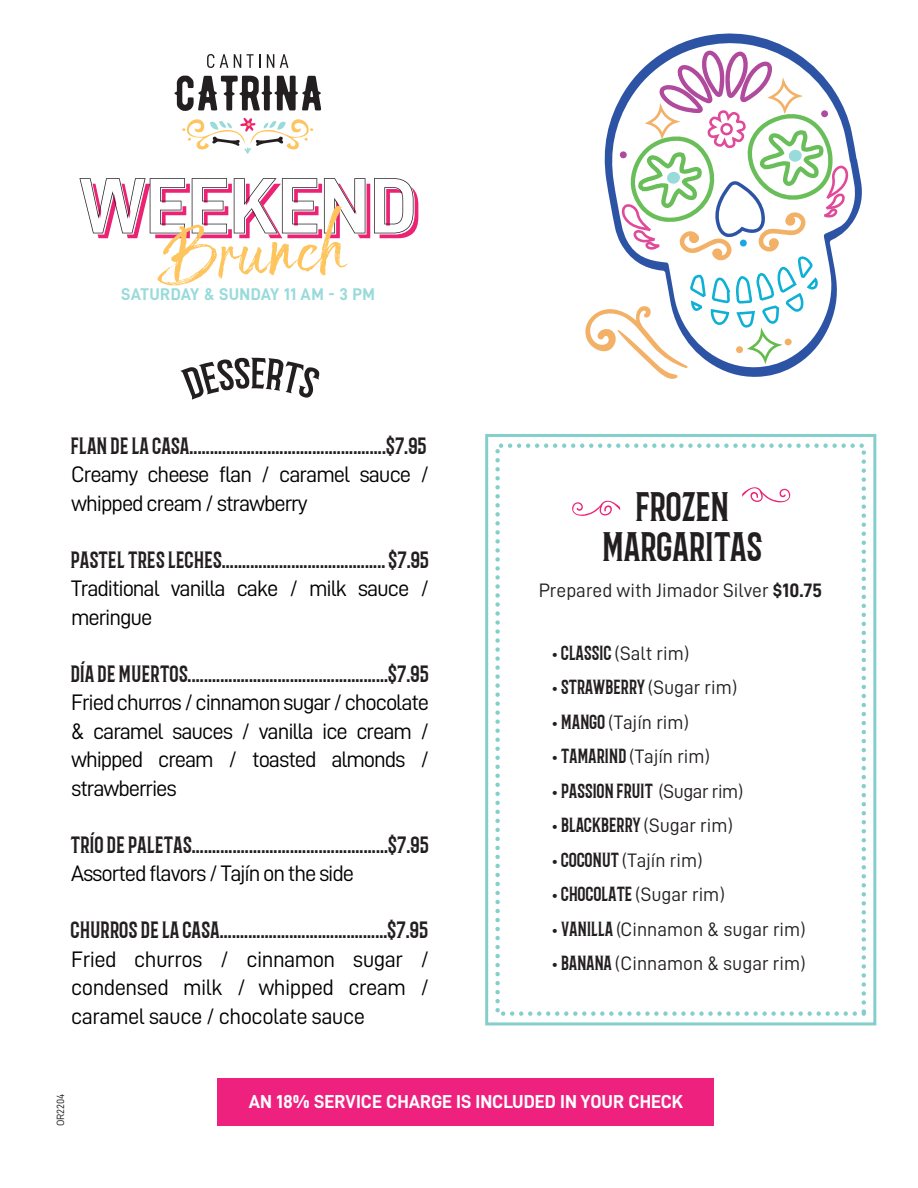
<style>
.page{position:relative;width:918px;height:1188px;background:#fff}
.page>*{position:absolute;margin:0;border:0;box-sizing:border-box;transform-origin:0 0}
.t1{font:79.05px "D DIN Bold";color:#ec2275}
.t2{font:70.05px "Spoiled";color:#fec55e}
.t3{font:39.3px/39.3px "Barbaro";letter-spacing:-.01em;color:#231f20;text-align:center}
.t4{font:22.5px "Barbaro";color:#231f20}
.t5{font:22.5px/28.5px "D DIN";letter-spacing:-.05em;color:#000001}
.t6{font:19.5px "D DIN";color:#231f20}
.t7{font:19.5px "Barbaro";letter-spacing:-.005em;color:#231f20}
.t8{font:18.75px "D DIN Bold";color:#fff}
.t9{font:16.95px "D DIN Bold";letter-spacing:.025em;color:#99dada}
.t10{font:10.5px "D DIN";color:#231f20}
.s1{font-family:"D DIN Bold"}
.s2{font-family:"Myriad Pro"}
.s3{font-family:"Barbaro"}
.s4{font-family:"D DIN"}
</style>
<div class="page">
<div style="left:217px;top:1078px;width:497px;height:48px;background:#ee217f"></div>
<svg style="left:174px;top:76px;width:147px;height:78px"></svg>
<svg style="left:207px;top:54px;width:7px;height:14px"></svg>
<svg style="left:220px;top:54px;width:8px;height:14px"></svg>
<svg style="left:234px;top:54px;width:7px;height:14px"></svg>
<svg style="left:247px;top:54px;width:13px;height:14px"></svg>
<svg style="left:267px;top:54px;width:7px;height:14px"></svg>
<svg style="left:280px;top:54px;width:8px;height:14px"></svg>
<svg style="left:79px;top:178px;width:106px;height:55px"></svg>
<svg style="left:192px;top:178px;width:35px;height:55px"></svg>
<svg style="left:234px;top:178px;width:83px;height:55px"></svg>
<svg style="left:324px;top:178px;width:41px;height:55px"></svg>
<svg style="left:374px;top:178px;width:40px;height:55px"></svg>
<svg style="left:667px;top:33px;width:195px;height:195px"></svg>
<svg style="left:585px;top:50px;width:263px;height:329px"></svg>
<svg style="left:742px;top:487px;width:49px;height:16px"></svg>
<svg style="left:572px;top:500px;width:48px;height:16px"></svg>
<svg style="left:180px;top:358px;width:140px;height:42px"></svg>
<div style="left:485px;top:434px;width:391px;height:591px;border:3px solid #84cfcc"></div>
<div style="left:495px;top:443px;width:371px;height:573px;border:4px dashed #84cfcc"></div>
<h1 class="t1" style="left:85px;top:167px;width:339px">WEEKEND</h1>
<h2 class="t2" style="left:160px;top:214px;width:183px;rotate:-4deg">Brunch</h2>
<p class="t9" style="left:121px;top:285px;width:255px">SATURDAY &amp; SUNDAY 11 AM - 3 PM</p>
<p class="t4" style="left:71px;top:430px;width:358px">FLAN DE LA CASA................................................$7.95</p>
<p class="t5" style="left:71px;top:460px;width:360px">Creamy cheese flan / caramel sauce / whipped cream / strawberry</p>
<p class="t4" style="left:71px;top:544px;width:360px">PASTEL TRES LECHES........................................ $7.95</p>
<p class="t5" style="left:71px;top:574px;width:360px">Traditional vanilla cake / milk sauce / meringue</p>
<p class="t4" style="left:71px;top:658px;width:360px">DÍA DE MUERTOS.................................................$7.95</p>
<p class="t5" style="left:71px;top:688px;width:360px;text-align:justify">Fried churros / cinnamon sugar / chocolate &amp; caramel sauces / vanilla ice cream / whipped cream / toasted almonds / strawberries</p>
<p class="t4" style="left:71px;top:829px;width:360px">TRÍO DE PALETAS................................................$7.95</p>
<p class="t5" style="left:71px;top:859px;width:285px">Assorted flavors / Tajín on the side</p>
<p class="t4" style="left:71px;top:915px;width:359px">CHURROS DE LA CASA.........................................$7.95</p>
<p class="t5" style="left:71px;top:944px;width:360px;text-align:justify">Fried churros / cinnamon sugar / condensed milk / whipped cream / caramel sauce / chocolate sauce</p>
<h3 class="t3" style="left:603px;top:483px;width:162px">FROZEN<br>MARGARITAS</h3>
<p class="t6" style="left:539px;top:579px;width:285px">Prepared with Jimador Silver <span class="s1">$10.75</span></p>
<p class="t6" style="left:552px;top:642px;width:139px"><span class="s2">•</span> <span class="s3">CLASSIC</span> (Salt rim)</p>
<p class="t7" style="left:552px;top:674px;width:187px"><span class="s2">•</span> STRAWBERRY <span class="s4">(Sugar rim)</span></p>
<p class="t6" style="left:552px;top:711px;width:138px"><span class="s2">•</span> <span class="s3">MANGO</span> (Tajín rim)</p>
<p class="t6" style="left:552px;top:746px;width:160px"><span class="s2">•</span> <span class="s3">TAMARIND</span> (Tajín rim)</p>
<p class="t7" style="left:552px;top:778px;width:193px"><span class="s2">•</span> PASSION FRUIT <span class="s4">(Sugar rim)</span></p>
<p class="t7" style="left:552px;top:812px;width:182px"><span class="s2">•</span> BLACKBERRY <span class="s4">(Sugar rim)</span></p>
<p class="t6" style="left:552px;top:849px;width:152px"><span class="s2">•</span> <span class="s3">COCONUT</span> (Tajín rim)</p>
<p class="t6" style="left:552px;top:884px;width:174px"><span class="s2">•</span> <span class="s3">CHOCOLATE</span> (Sugar rim)</p>
<p class="t6" style="left:552px;top:918px;width:255px"><span class="s2">•</span> <span class="s3">VANILLA</span> (Cinnamon &amp; sugar rim)</p>
<p class="t6" style="left:552px;top:953px;width:255px"><span class="s2">•</span> <span class="s3">BANANA</span> (Cinnamon &amp; sugar rim)</p>
<p class="t10" style="left:55px;top:1126px;width:34px;rotate:-90deg">OR2204</p>
<p class="t8" style="left:249px;top:1091px;width:436px">AN 18% SERVICE CHARGE IS INCLUDED IN YOUR CHECK</p>
</div>
